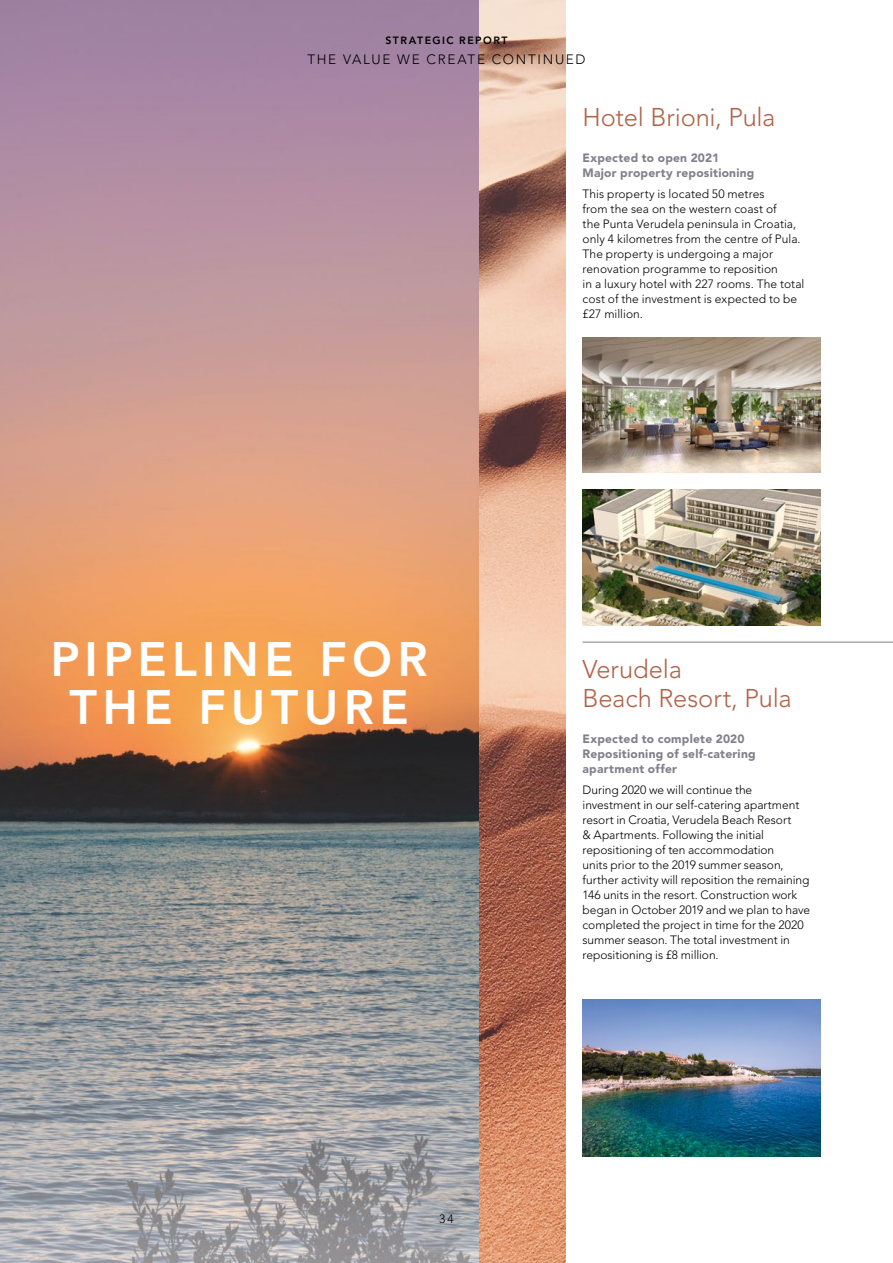
<style>
.page{position:relative;width:893px;height:1263px;background:#fff}
.page>*{position:absolute;margin:0;border:0;box-sizing:border-box;transform-origin:0 0}
.t1{font:800 48px/48px "Avenir LT Std";letter-spacing:.11em;color:#fff;text-align:center}
.t2{font:300 25.5px/28.5px "Avenir LT Std";letter-spacing:-.01em;color:#b16349}
.t3{font:300 13.5px "Avenir LT Std";letter-spacing:.13em;color:#000}
.t4{font:300 12px/15px "Avenir LT Std";color:#000}
.t5{font:900 12px/15px "Avenir LT Std";letter-spacing:.02em;color:#827f8b}
.t6{font:800 10.5px "Avenir LT Std";letter-spacing:.14em;color:#000}
</style>
<div class="page">
<img style="left:0;top:0;width:566px;height:1263px">
<img style="left:583px;top:337px;width:238px;height:136px">
<img style="left:583px;top:490px;width:238px;height:135px">
<hr style="left:583px;top:642px;width:310px;height:1px;background:#827f8b">
<img style="left:583px;top:999px;width:238px;height:158px">
<p class="t6" style="left:385px;top:34px;width:124px">STRATEGIC REPORT</p>
<p class="t3" style="left:307px;top:52px;width:280px">THE VALUE WE CREATE CONTINUED</p>
<h2 class="t2" style="left:583px;top:103px;width:194px">Hotel Brioni, Pula</h2>
<p class="t5" style="left:583px;top:150px;width:173px">Expected to open 2021<br>Major property repositioning</p>
<p class="t4" style="left:583px;top:186px;width:223px">This property is located 50 metres<br>from the sea on the western coast of<br>the Punta Verudela peninsula in Croatia, only 4 kilometres from the centre of Pula.<br>The property is undergoing a major renovation programme to reposition<br>in a luxury hotel with 227 rooms. The total cost of the investment is expected to be £27 million.</p>
<h1 class="t1" style="left:51px;top:635px;width:379px">PIPELINE FOR<br>THE FUTURE</h1>
<p class="t4" style="left:439px;top:1211px;width:16px">34</p>
<h2 class="t2" style="left:583px;top:655px;width:211px">Verudela<br>Beach Resort, Pula</h2>
<p class="t5" style="left:583px;top:731px;width:175px">Expected to complete 2020<br>Repositioning of self-catering apartment offer</p>
<p class="t4" style="left:583px;top:783px;width:229px">During 2020 we will continue the investment in our self-catering apartment resort in Croatia, Verudela Beach Resort<br>&amp; Apartments. Following the initial repositioning of ten accommodation<br>units prior to the 2019 summer season, further activity will reposition the remaining 146 units in the resort. Construction work began in October 2019 and we plan to have completed the project in time for the 2020 summer season. The total investment in repositioning is £8 million.</p>
</div>
